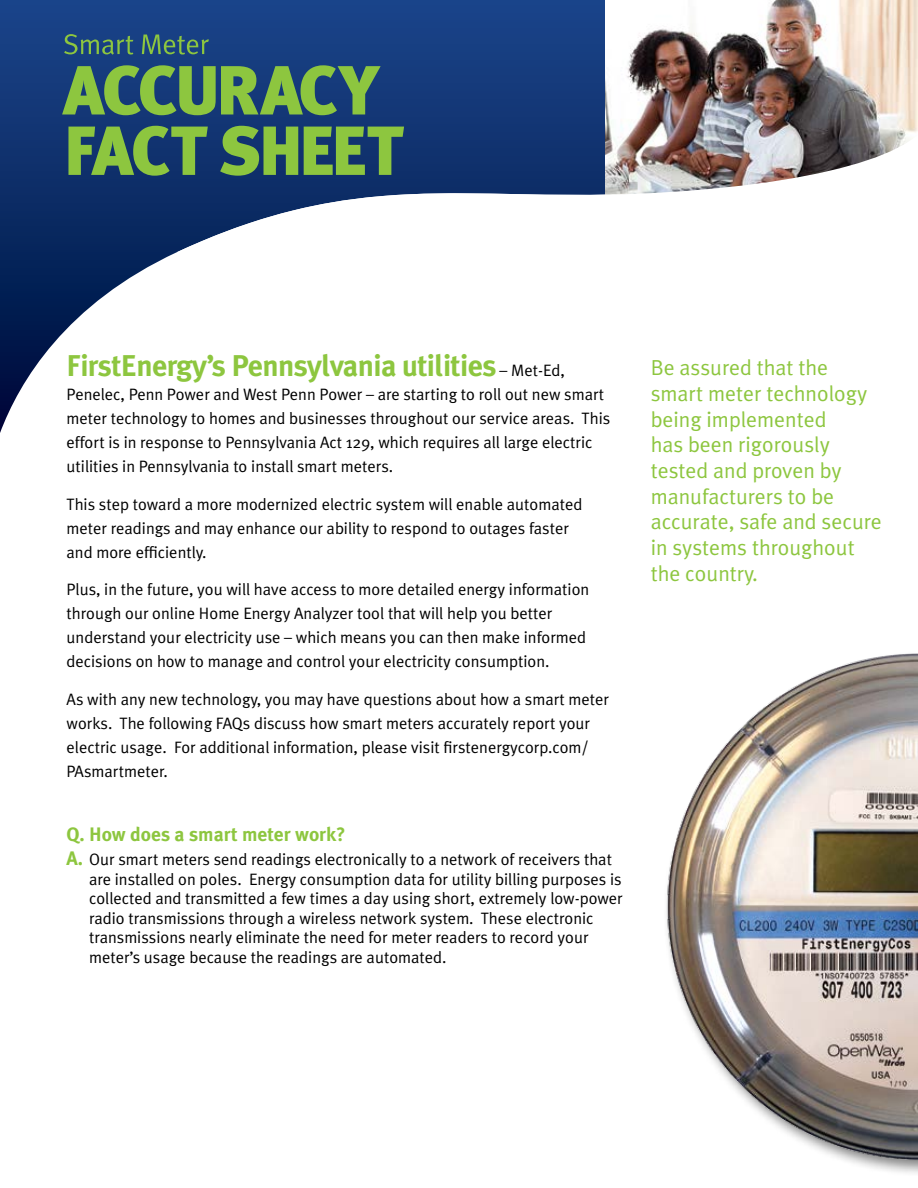
<style>
.page{position:relative;width:918px;height:1188px;background:#fff}
.page>*{position:absolute;margin:0;border:0;box-sizing:border-box;transform-origin:0 0}
.t1{font:700 30px "Meta Plus";letter-spacing:-.02em;color:#8dc63f}
.t2{font:21.75px/25.7px "Meta Plus Normal";color:#8dc63f}
.t3{font:700 19.5px "Meta Plus";color:#8dc63f}
.t4{font:16.5px/24px "Meta Plus Normal";color:#000}
.s1{font-family:"Meta Plus Normal";font-weight:400;font-size:16.5px;color:#000}
.s2{font-family:"Meta Plus";font-weight:700;font-size:19.5px;color:#8dc63f}
</style>
<div class="page">
<svg style="left:0;top:0;width:605px;height:433px"></svg>
<svg style="left:68px;top:126px;width:109px;height:50px;background:#558454"></svg>
<svg style="left:62px;top:65px;width:319px;height:50px;background:#578759"></svg>
<svg style="left:64px;top:34px;width:145px;height:21px;background:#366270"></svg>
<img style="left:605px;top:0;width:313px;height:112px">
<svg style="left:177px;top:112px;width:741px;height:187px"></svg>
<img style="left:666px;top:653px;width:252px;height:520px">
<h1 class="t1" style="left:67px;top:348px;width:500px">FirstEnergy’s Pennsylvania utilities <span class="s1">– Met-Ed,</span></h1>
<p class="t4" style="left:67px;top:382px;width:545px">Penelec, Penn Power and West Penn Power – are starting to roll out new smart meter technology to homes and businesses throughout our service areas. This effort is in response to Pennsylvania Act 129, which requires all large electric utilities in Pennsylvania to install smart meters.</p>
<p class="t4" style="left:67px;top:492px;width:517px">This step toward a more modernized electric system will enable automated meter readings and may enhance our ability to respond to outages faster and more efficiently.</p>
<p class="t4" style="left:67px;top:577px;width:524px">Plus, in the future, you will have access to more detailed energy information through our online Home Energy Analyzer tool that will help you better understand your electricity use – which means you can then make informed decisions on how to manage and control your electricity consumption.</p>
<p class="t4" style="left:67px;top:687px;width:544px">As with any new technology, you may have questions about how a smart meter works. The following FAQs discuss how smart meters accurately report your electric usage. For additional information, please visit firstenergycorp.com/ PAsmartmeter.</p>
<p class="t3" style="left:67px;top:823px;width:281px">Q. How does a smart meter work?</p>
<p class="t4" style="left:89px;top:849px;width:535px;line-height:19.5px;text-indent:-22px"><span class="s2">A.</span> Our smart meters send readings electronically to a network of receivers that are installed on poles. Energy consumption data for utility billing purposes is collected and transmitted a few times a day using short, extremely low-power radio transmissions through a wireless network system. These electronic transmissions nearly eliminate the need for meter readers to record your meter’s usage because the readings are automated.</p>
<h2 class="t2" style="left:651px;top:355px;width:233px">Be assured that the smart meter technology being implemented<br>has been rigorously tested and proven by manufacturers to be accurate, safe and secure in systems throughout the country.</h2>
</div>
